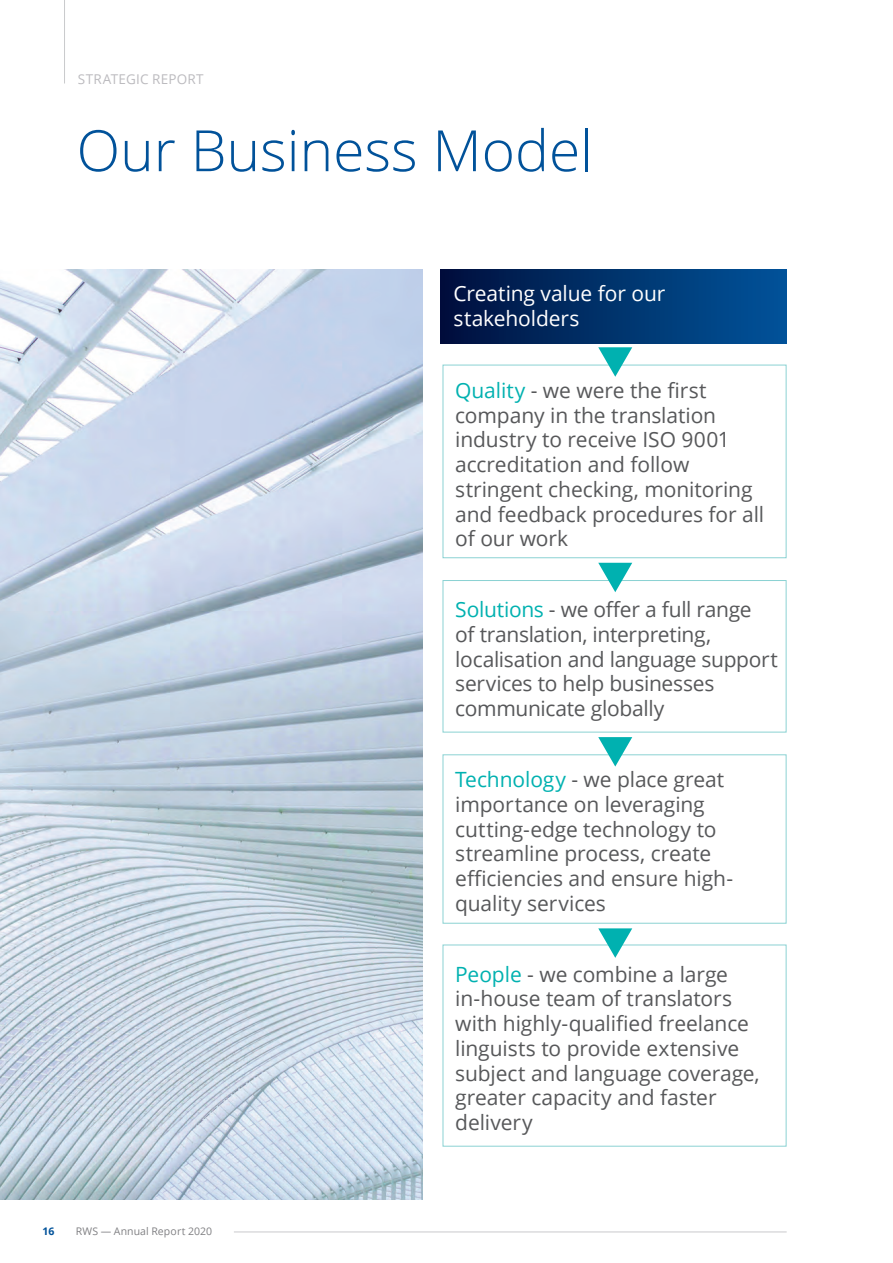
<style>
.page{position:relative;width:893px;height:1263px;background:#fff}
.page>*{position:absolute;margin:0;border:0;box-sizing:border-box;transform-origin:0 0}
.RWS_Xtra_large_Headl{font:300 57px "Open Sans";color:#01529a}
.Infographics_body{font:21px/24.8px "Open Sans";letter-spacing:-.005em;color:#57585a}
.Infographics_body-2{font:21px/24.8px "Open Sans";letter-spacing:-.005em;color:#fff}
.t1{font:13.5px "Open Sans";letter-spacing:.015em;color:#bcbbbf}
.t2{font:10.5px "Open Sans";letter-spacing:.01em;color:#808083}
.t3{font:700 10.5px "Open Sans";color:#01529a}
.s1{color:#00b1b0}
</style>
<div class="page">
<hr style="left:64px;top:0;width:1px;height:83px;background:#c9cacc">
<hr style="left:234px;top:1231px;width:553px;height:1px;background:#c9cacc">
<div style="left:443px;top:365px;width:343px;height:193px;border:1px solid #8bd2d3"></div>
<div style="left:443px;top:580px;width:343px;height:152px;border:1px solid #8bd2d3"></div>
<div style="left:443px;top:754px;width:343px;height:169px;border:1px solid #8bd2d3"></div>
<div style="left:443px;top:944px;width:343px;height:202px;border:1px solid #8bd2d3"></div>
<img style="left:0;top:270px;width:423px;height:929px">
<div style="left:441px;top:270px;width:346px;height:73px;background:linear-gradient(to right,#00103e,#00549b)"></div>
<svg style="left:598px;top:347px;width:34px;height:30px"></svg>
<svg style="left:598px;top:563px;width:34px;height:29px"></svg>
<svg style="left:598px;top:737px;width:34px;height:29px"></svg>
<svg style="left:598px;top:928px;width:34px;height:30px"></svg>
<p class="t1" style="left:78px;top:70px;width:127px">STRATEGIC REPORT</p>
<p class="RWS_Xtra_large_Headl" style="left:77px;top:111px;width:518px">Our Business Model</p>
<p class="Infographics_body-2" style="left:454px;top:280px;width:213px">Creating value for our stakeholders</p>
<p class="Infographics_body" style="left:455px;top:377px;width:310px"><span class="s1">Quality</span> - we were the first company in the translation industry to receive ISO 9001 accreditation and follow stringent checking, monitoring and feedback procedures for all of our work</p>
<p class="Infographics_body" style="left:455px;top:597px;width:324px"><span class="s1">Solutions</span> - we offer a full range<br>of translation, interpreting, localisation and language support services to help businesses communicate globally</p>
<p class="Infographics_body" style="left:455px;top:766px;width:279px"><span class="s1">Technology</span> - we place great importance on leveraging cutting-edge technology to streamline process, create efficiencies and ensure high&shy;quality services</p>
<p class="t3" style="left:42px;top:1223px;width:14px">16</p>
<p class="t2" style="left:76px;top:1223px;width:138px">RWS — Annual Report 2020</p>
<p class="Infographics_body" style="left:455px;top:961px;width:306px"><span class="s1">People</span> - we combine a large in-house team of translators with highly-qualified freelance linguists to provide extensive subject and language coverage, greater capacity and faster delivery</p>
</div>
